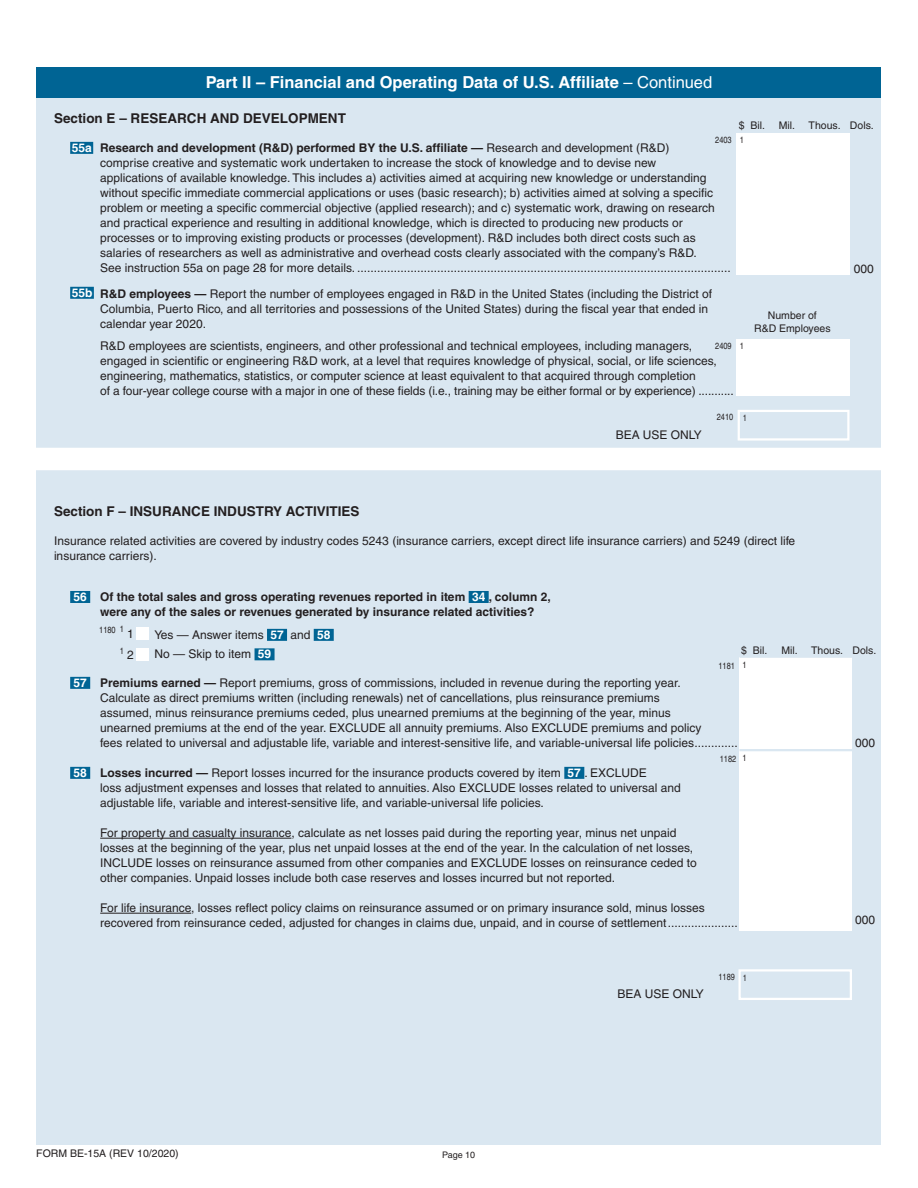
<style>
.page{position:relative;width:918px;height:1188px;background:#fff}
.page>*{position:absolute;margin:0;border:0;box-sizing:border-box;transform-origin:0 0}
.Form_Title{font:700 16.5px "Helvetica";color:#fff}
.Section{font:700 13.5px "Helvetica";color:#231f20}
.Section-2{font:12px/15px "Helvetica";color:#231f20}
.Section-3{font:700 12px/15px "Helvetica";color:#231f20}
.Section-4{font:700 12px "Helvetica";color:#fff}
.Section-5{font:10.5px/13.5px "Helvetica";color:#231f20;text-align:center}
.Section-6{font:condensed 9px "Helvetica";color:#231f20}
.question_number{font:condensed 9px "Helvetica";color:#231f20}
.Section-7{font:9px "Helvetica";color:#231f20}
.s1{font-weight:400}
.s2{font-weight:700}
.s3{color:#fff}
.s4{font-weight:700;color:#fff}
</style>
<div class="page">
<div style="left:36px;top:68px;width:845px;height:1077px;background:#dae7f1"></div>
<div style="left:36px;top:68px;width:845px;height:30px;background:#006494"></div>
<div style="left:70px;top:591px;width:20px;height:12px;background:#006494"></div>
<div style="left:469px;top:591px;width:20px;height:12px;background:#006494"></div>
<div style="left:267px;top:629px;width:20px;height:12px;background:#006494"></div>
<div style="left:314px;top:629px;width:20px;height:12px;background:#006494"></div>
<div style="left:255px;top:648px;width:20px;height:12px;background:#006494"></div>
<div style="left:70px;top:677px;width:20px;height:12px;background:#006494"></div>
<div style="left:70px;top:767px;width:20px;height:12px;background:#006494"></div>
<div style="left:564px;top:767px;width:20px;height:12px;background:#006494"></div>
<hr style="left:100px;top:838px;width:191px;height:1px;background:#231f20">
<hr style="left:100px;top:913px;width:91px;height:1px;background:#231f20">
<div style="left:740px;top:657px;width:112px;height:273px;background:#fff"></div>
<hr style="left:740px;top:749px;width:139px;height:2px;background:#dae7f1">
<hr style="left:740px;top:656px;width:138px;height:2px;background:#dae7f1">
<div style="left:738px;top:969px;width:114px;height:31px;border:2px solid #fff"></div>
<div style="left:30px;top:448px;width:861px;height:22px;background:#fff"></div>
<div style="left:736px;top:340px;width:114px;height:56px;background:#fff"></div>
<div style="left:736px;top:133px;width:114px;height:141px;background:#fff"></div>
<div style="left:70px;top:142px;width:23px;height:12px;background:#006494"></div>
<div style="left:70px;top:287px;width:24px;height:12px;background:#006494"></div>
<div style="left:738px;top:410px;width:112px;height:31px;border:2px solid #fff"></div>
<div style="left:136px;top:628px;width:13px;height:12px;background:#fff"></div>
<div style="left:136px;top:648px;width:13px;height:12px;background:#fff"></div>
<p class="Form_Title" style="left:206px;top:73px;width:508px">Part II – Financial and Operating Data of U.S. Affiliate <span class="s1">– Continued</span></p>
<p class="Section" style="left:54px;top:111px;width:293px">Section E – RESEARCH AND DEVELOPMENT</p>
<p class="Section-5" style="left:739px;top:118px;width:28px">$ Bil.</p>
<p class="Section-5" style="left:779px;top:118px;width:18px">Mil.</p>
<p class="Section-5" style="left:809px;top:118px;width:67px">Thous. Dols.</p>
<p class="question_number" style="left:740px;top:135px;width:6px">1</p>
<p class="question_number" style="left:715px;top:135px;width:18px">2403</p>
<p class="Section-4" style="left:72px;top:140px;width:22px">55a</p>
<p class="Section-2" style="left:100px;top:140px;width:632px"><span class="s2">Research and development (R&amp;D) performed BY the U.S. affiliate —</span> Research and development (R&amp;D)<br>comprise creative and systematic work undertaken to increase the stock of knowledge and to devise new<br>applications of available knowledge. This includes a) activities aimed at acquiring new knowledge or understanding without specific immediate commercial applications or uses (basic research); b) activities aimed at solving a specific problem or meeting a specific commercial objective (applied research); and c) systematic work, drawing on research and practical experience and resulting in additional knowledge, which is directed to producing new products or processes or to improving existing products or processes (development). R&amp;D includes both direct costs such as salaries of researchers as well as administrative and overhead costs clearly associated with the company’s R&amp;D.<br>See instruction 55a on page 28 for more details. ................................................................................................................</p>
<p class="Section-2" style="left:100px;top:286px;width:613px"><span class="s2">R&amp;D employees —</span> Report the number of employees engaged in R&amp;D in the United States (including the District of<br>Columbia, Puerto Rico, and all territories and possessions of the United States) during the fiscal year that ended in calendar year 2020.</p>
<p class="Section-2" style="left:100px;top:338px;width:635px">R&amp;D employees are scientists, engineers, and other professional and technical employees, including managers, engaged in scientific or engineering R&amp;D work, at a level that requires knowledge of physical, social, or life sciences, engineering, mathematics, statistics, or computer science at least equivalent to that acquired through completion<br>of a four-year college course with a major in one of these fields (i.e., training may be either formal or by experience) ...........</p>
<p class="Section-2" style="left:854px;top:261px;width:22px">000</p>
<p class="Section-4" style="left:72px;top:285px;width:22px">55b</p>
<p class="Section-5" style="left:754px;top:308px;width:78px">Number of<br>R&amp;D Employees</p>
<p class="question_number" style="left:740px;top:340px;width:6px">1</p>
<p class="question_number" style="left:715px;top:341px;width:18px">2409</p>
<p class="Section-2" style="left:616px;top:427px;width:87px">BEA USE ONLY</p>
<p class="question_number" style="left:717px;top:412px;width:18px">2410</p>
<p class="question_number" style="left:743px;top:413px;width:6px">1</p>
<p class="Section" style="left:54px;top:503px;width:307px">Section F – INSURANCE INDUSTRY ACTIVITIES</p>
<p class="Section-2" style="left:54px;top:533px;width:743px">Insurance related activities are covered by industry codes 5243 (insurance carriers, except direct life insurance carriers) and 5249 (direct life insurance carriers).</p>
<p class="Section-3" style="left:100px;top:589px;width:452px;text-indent:-27px"><span class="s3">56</span> Of the total sales and gross operating revenues reported in item <span class="s3">34</span> , column 2, were any of the sales or revenues generated by insurance related activities?</p>
<p class="Section-2" style="left:155px;top:627px;width:177px">Yes — Answer items <span class="s4">57</span> and <span class="s4">58</span></p>
<p class="Section-2" style="left:155px;top:647px;width:118px">No — Skip to item <span class="s4">59</span></p>
<p class="Section-2" style="left:100px;top:675px;width:639px;text-indent:-27px"><span class="s4">57</span> <span class="s2">Premiums earned —</span> Report premiums, gross of commissions, included in revenue during the reporting year.<br>Calculate as direct premiums written (including renewals) net of cancellations, plus reinsurance premiums<br>assumed, minus reinsurance premiums ceded, plus unearned premiums at the beginning of the year, minus<br>unearned premiums at the end of the year. EXCLUDE all annuity premiums. Also EXCLUDE premiums and policy<br>fees related to universal and adjustable life, variable and interest-sensitive life, and variable-universal life policies.............</p>
<p class="Section-2" style="left:100px;top:765px;width:582px;text-indent:-27px"><span class="s4">58</span> <span class="s2">Losses incurred —</span> Report losses incurred for the insurance products covered by item <span class="s4">57</span> . EXCLUDE<br>loss adjustment expenses and losses that related to annuities. Also EXCLUDE losses related to universal and adjustable life, variable and interest-sensitive life, and variable-universal life policies.</p>
<p class="Section-2" style="left:100px;top:825px;width:598px">For property and casualty insurance, calculate as net losses paid during the reporting year, minus net unpaid losses at the beginning of the year, plus net unpaid losses at the end of the year. In the calculation of net losses, INCLUDE losses on reinsurance assumed from other companies and EXCLUDE losses on reinsurance ceded to other companies. Unpaid losses include both case reserves and losses incurred but not reported.</p>
<p class="Section-2" style="left:100px;top:900px;width:639px">For life insurance, losses reflect policy claims on reinsurance assumed or on primary insurance sold, minus losses recovered from reinsurance ceded, adjusted for changes in claims due, unpaid, and in course of settlement.....................</p>
<p class="Section-6" style="left:120px;top:623px;width:6px">1</p>
<p class="Section-6" style="left:120px;top:646px;width:6px">1</p>
<p class="Section-6" style="left:99px;top:625px;width:18px">1180</p>
<p class="Section-2" style="left:127px;top:626px;width:8px">1</p>
<p class="Section-2" style="left:127px;top:647px;width:8px">2</p>
<p class="Section-5" style="left:741px;top:643px;width:28px">$ Bil.</p>
<p class="Section-5" style="left:781px;top:643px;width:18px">Mil.</p>
<p class="Section-5" style="left:811px;top:643px;width:67px">Thous. Dols.</p>
<p class="Section-6" style="left:743px;top:660px;width:6px">1</p>
<p class="Section-6" style="left:718px;top:660px;width:18px">1181</p>
<p class="Section-2" style="left:855px;top:735px;width:22px">000</p>
<p class="Section-6" style="left:743px;top:753px;width:6px">1</p>
<p class="Section-6" style="left:720px;top:753px;width:18px">1182</p>
<p class="Section-2" style="left:855px;top:913px;width:22px">000</p>
<p class="Section-5" style="left:36px;top:1146px;width:144px">FORM BE-15A (REV 10/2020)</p>
<p class="Section-7" style="left:442px;top:1150px;width:35px">Page 10</p>
<p class="Section-2" style="left:617px;top:987px;width:88px">BEA USE ONLY</p>
<p class="Section-6" style="left:718px;top:971px;width:18px">1189</p>
<p class="Section-6" style="left:743px;top:972px;width:6px">1</p>
</div>
